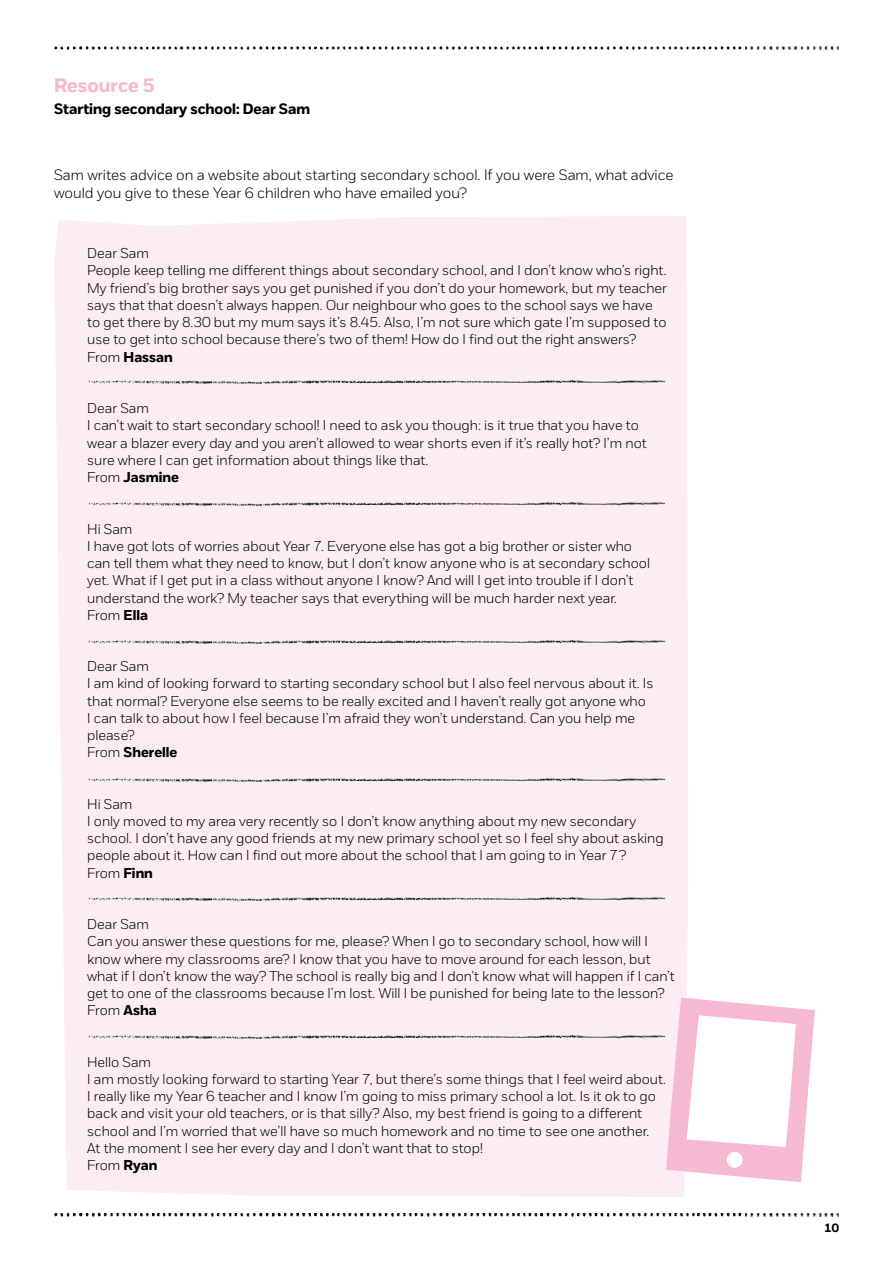
<style>
.page{position:relative;width:893px;height:1263px;background:#fff}
.page>*{position:absolute;margin:0;border:0;box-sizing:border-box;transform-origin:0 0}
.t1{font:700 19.5px "NSPCC";color:#f5b9d2}
.t2{font:300 15px/18px "NSPCC";color:#000}
.t3{font:700 15px "NSPCC";color:#000}
.t4{font:300 14.25px/17.2px "NSPCC";color:#000}
.t5{font:700 12px "NSPCC";color:#000}
.s1{font-weight:700}
</style>
<div class="page">
<img style="left:54px;top:47px;width:688px;height:3px">
<img style="left:745px;top:47px;width:94px;height:3px">
<img style="left:54px;top:1213px;width:688px;height:3px">
<img style="left:745px;top:1213px;width:94px;height:3px">
<div style="left:54px;top:216px;width:634px;height:981px;background:#fcedf4"></div>
<img style="left:87px;top:379px;width:490px;height:4px">
<img style="left:577px;top:379px;width:88px;height:4px">
<img style="left:87px;top:640px;width:490px;height:3px">
<img style="left:577px;top:639px;width:88px;height:4px">
<img style="left:87px;top:502px;width:496px;height:4px">
<img style="left:577px;top:501px;width:88px;height:4px">
<img style="left:87px;top:777px;width:490px;height:4px">
<img style="left:577px;top:777px;width:88px;height:4px">
<img style="left:87px;top:896px;width:490px;height:4px">
<img style="left:577px;top:896px;width:88px;height:4px">
<img style="left:87px;top:1035px;width:490px;height:3px">
<img style="left:577px;top:1034px;width:88px;height:4px">
<svg style="left:666px;top:997px;width:149px;height:185px"></svg>
<h1 class="t1" style="left:54px;top:74px;width:102px">Resource 5</h1>
<p class="t3" style="left:54px;top:100px;width:258px">Starting secondary school: Dear Sam</p>
<p class="t2" style="left:54px;top:165px;width:621px">Sam writes advice on a website about starting secondary school. If you were Sam, what advice would you give to these Year 6 children who have emailed you?</p>
<p class="t4" style="left:87px;top:244px;width:581px">Dear Sam<br>People keep telling me different things about secondary school, and I don’t know who’s right.<br>My friend’s big brother says you get punished if you don’t do your homework, but my teacher says that that doesn’t always happen. Our neighbour who goes to the school says we have to get there by 8.30 but my mum says it’s 8.45. Also, I’m not sure which gate I’m supposed to use to get into school because there’s two of them! How do I find out the right answers?<br>From <span class="s1">Hassan</span></p>
<p class="t4" style="left:87px;top:399px;width:561px">Dear Sam<br>I can’t wait to start secondary school! I need to ask you though: is it true that you have to wear a blazer every day and you aren’t allowed to wear shorts even if it’s really hot? I’m not sure where I can get information about things like that.<br>From <span class="s1">Jasmine</span></p>
<p class="t4" style="left:87px;top:520px;width:564px">Hi Sam<br>I have got lots of worries about Year 7. Everyone else has got a big brother or sister who can tell them what they need to know, but I don’t know anyone who is at secondary school yet. What if I get put in a class without anyone I know? And will I get into trouble if I don’t understand the work? My teacher says that everything will be much harder next year.<br>From <span class="s1">Ella</span></p>
<p class="t4" style="left:87px;top:657px;width:568px">Dear Sam<br>I am kind of looking forward to starting secondary school but I also feel nervous about it. Is that normal? Everyone else seems to be really excited and I haven’t really got anyone who<br>I can talk to about how I feel because I’m afraid they won’t understand. Can you help me please?<br>From <span class="s1">Sherelle</span></p>
<p class="t4" style="left:87px;top:795px;width:578px">Hi Sam<br>I only moved to my area very recently so I don’t know anything about my new secondary school. I don’t have any good friends at my new primary school yet so I feel shy about asking people about it. How can I find out more about the school that I am going to in Year 7?<br>From <span class="s1">Finn</span></p>
<p class="t4" style="left:87px;top:915px;width:589px">Dear Sam<br>Can you answer these questions for me, please? When I go to secondary school, how will I know where my classrooms are? I know that you have to move around for each lesson, but what if I don’t know the way? The school is really big and I don't know what will happen if I can’t get to one of the classrooms because I’m lost. Will I be punished for being late to the lesson?<br>From <span class="s1">Asha</span></p>
<p class="t4" style="left:87px;top:1053px;width:580px">Hello Sam<br>I am mostly looking forward to starting Year 7, but there’s some things that I feel weird about.<br>I really like my Year 6 teacher and I know I’m going to miss primary school a lot. Is it ok to go back and visit your old teachers, or is that silly? Also, my best friend is going to a different school and I’m worried that we’ll have so much homework and no time to see one another.<br>At the moment I see her every day and I don’t want that to stop!<br>From <span class="s1">Ryan</span></p>
<p class="t5" style="left:824px;top:1220px;width:16px">10</p>
</div>
